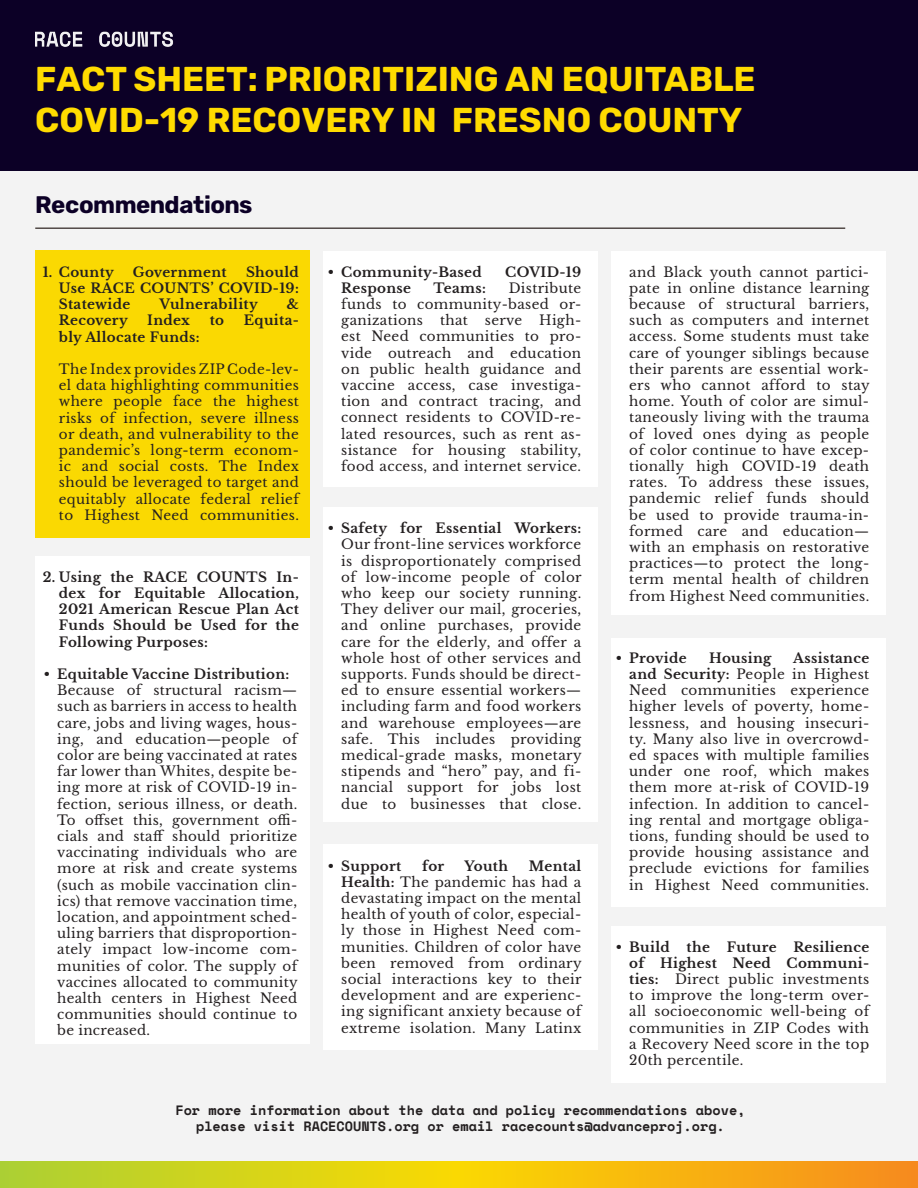
<style>
.page{position:relative;width:918px;height:1188px;background:#f3f3f3}
.page>*{position:absolute;margin:0;border:0;box-sizing:border-box;transform-origin:0 0}
.t1{font:700 34.5px/41.4px "Rubik";color:#ffdb00}
.t2{font:700 24px "Rubik";letter-spacing:-.025em;color:#0c0026}
.t3{font:13.5px/16.2px "Libre Baskerville";letter-spacing:.02em;color:#231f20;text-align:justify}
.t4{font:700 13.5px/16.2px "Libre Baskerville";letter-spacing:.025em;color:#231f20;text-align:justify}
.t5{font:700 13.5px "Space Mono";color:#231f20}
.s1{font-style:inherit}
.s2{font-weight:700}
</style>
<div class="page">
<svg style="left:0;top:1162px;width:918px;height:26px;background:#e5c215"></svg>
<div style="left:0;top:0;width:918px;height:170px;background:#0c0026"></div>
<img style="left:35px;top:31px;width:138px;height:16px">
<div style="left:35px;top:250px;width:275px;height:287px;background:#fad902"></div>
<div style="left:35px;top:556px;width:275px;height:488px;background:#fff"></div>
<div style="left:323px;top:252px;width:275px;height:235px;background:#fff"></div>
<div style="left:323px;top:508px;width:275px;height:314px;background:#fff"></div>
<div style="left:323px;top:844px;width:275px;height:206px;background:#fff"></div>
<div style="left:611px;top:252px;width:275px;height:363px;background:#fff"></div>
<div style="left:611px;top:638px;width:275px;height:268px;background:#fff"></div>
<div style="left:611px;top:926px;width:275px;height:157px;background:#fff"></div>
<hr style="left:35px;top:227px;width:810px;height:2px;background:#524a47">
<p class="t1" style="left:35px;top:59px;width:722px"><span class="s1">FACT SHEET:</span> PRIORITIZING AN EQUITABLE<br>COVID-19 RECOVERY IN FRESNO COUNTY</p>
<p class="t2" style="left:35px;top:191px;width:219px">Recommendations</p>
<p class="t4" style="left:59px;top:264px;width:242px;text-indent:187px">Should Use RACE COUNTS’ COVID-19:<br>Statewide</p>
<p class="t4" style="left:43px;top:264px;width:73px">1. County</p>
<p class="t4" style="left:133px;top:264px;width:95px">Government</p>
<p class="t4" style="left:159px;top:296px;width:100px">Vulnerability</p>
<p class="t4" style="left:287px;top:296px;width:14px">&amp;</p>
<p class="t4" style="left:59px;top:312px;width:70px">Recovery</p>
<p class="t4" style="left:147px;top:312px;width:44px">Index</p>
<p class="t4" style="left:210px;top:312px;width:16px">to</p>
<p class="t4" style="left:244px;top:312px;width:56px">Equita-</p>
<p class="t4" style="left:59px;top:329px;width:142px">bly Allocate Funds:</p>
<p class="t3" style="left:59px;top:361px;width:242px">The Index provides ZIP Code-lev&shy;el data highlighting communities where people face the highest risks of infection, severe illness or death, and vulnerability to the pandemic’s long-term econom&shy;ic and social costs. The Index should be leveraged to target and equitably allocate federal relief to Highest Need communities.</p>
<p class="t4" style="left:59px;top:569px;width:242px;text-indent:-16px">2. Using the RACE COUNTS In&shy;dex for Equitable Allocation, 2021 American Rescue Plan Act Funds Should be Used for the Following Purposes:</p>
<p class="t3" style="left:57px;top:666px;width:242px;text-align:left;text-indent:-14px"><span class="s2">• Equitable Vaccine Distribution:<br></span>Because of structural racism— such as barriers in access to health care, jobs and living wages, hous&shy;ing, and education—people of color are being vaccinated at rates far lower than Whites, despite be&shy;ing more at risk of COVID-19 in&shy;fection, serious illness, or death.<br>To offset this, government offi&shy;cials and staff should prioritize vaccinating individuals who are more at risk and create systems (such as mobile vaccination clin&shy;ics) that remove vaccination time, location, and appointment sched&shy;uling barriers that disproportion&shy;ately impact low-income com&shy;munities of color. The supply of vaccines allocated to community health centers in Highest Need communities should continue to be increased.</p>
<p class="t4" style="left:328px;top:264px;width:156px">• Community-Based</p>
<p class="t4" style="left:505px;top:264px;width:78px">COVID-19</p>
<p class="t4" style="left:341px;top:280px;width:71px">Response</p>
<p class="t4" style="left:433px;top:280px;width:54px">Teams:</p>
<p class="t3" style="left:341px;top:280px;width:242px;text-indent:167px">Distribute funds to community-based or&shy;ganizations</p>
<p class="t3" style="left:341px;top:312px;width:242px;text-indent:198px">High&shy;est Need communities to pro&shy;vide outreach and education on public health guidance and vaccine access, case investiga&shy;tion and contract tracing, and connect residents to COVID-re&shy;lated resources, such as rent as&shy;sistance for housing stability, food access, and internet service.</p>
<p class="t3" style="left:440px;top:312px;width:29px">that</p>
<p class="t3" style="left:485px;top:312px;width:39px">serve</p>
<p class="t3" style="left:341px;top:520px;width:242px;text-indent:-14px"><span class="s2">• Safety for Essential Workers:<br></span>Our front-line services workforce is disproportionately comprised of low-income people of color who keep our society running.<br>They deliver our mail, groceries, and online purchases, provide care for the elderly, and offer a whole host of other services and supports. Funds should be direct&shy;ed to ensure essential workers— including farm and food workers and warehouse employees—are safe. This includes providing medical-grade masks, monetary stipends and “hero” pay, and fi&shy;nancial support for jobs lost due to businesses that close.</p>
<p class="t4" style="left:328px;top:858px;width:75px">• Support</p>
<p class="t4" style="left:422px;top:858px;width:24px">for</p>
<p class="t4" style="left:464px;top:858px;width:45px">Youth</p>
<p class="t3" style="left:341px;top:858px;width:242px;text-indent:188px"><span class="s2">Mental Health:</span> The pandemic has had a devastating impact on the mental health of youth of color, especial&shy;ly those in Highest Need com&shy;munities. Children of color have been removed from ordinary social interactions key to their development and are experienc&shy;ing significant anxiety because of extreme isolation. Many Latinx</p>
<p class="t3" style="left:629px;top:264px;width:242px">and Black youth cannot partici&shy;pate in online distance learning because of structural barriers, such as computers and internet access. Some students must take care of younger siblings because their parents are essential work&shy;ers who cannot afford to stay home. Youth of color are simul&shy;taneously living with the trauma of loved ones dying as people of color continue to have excep&shy;tionally high COVID-19 death rates. To address these issues, pandemic relief funds should be used to provide trauma-in&shy;formed care and education— with an emphasis on restorative practices—to protect the long&shy;term mental health of children from Highest Need communities.</p>
<p class="t4" style="left:616px;top:650px;width:72px">• Provide</p>
<p class="t4" style="left:709px;top:650px;width:64px">Housing</p>
<p class="t3" style="left:629px;top:650px;width:242px;text-indent:164px"><span class="s2">Assistance and Security:</span> People in Highest Need communities experience higher levels of poverty, home&shy;lessness, and housing insecuri&shy;ty. Many also live in overcrowd&shy;ed spaces with multiple families under one roof, which makes them more at-risk of COVID-19 infection. In addition to cancel&shy;ing rental and mortgage obliga&shy;tions, funding should be used to provide housing assistance and preclude evictions for families in Highest Need communities.</p>
<p class="t3" style="left:629px;top:939px;width:242px;text-indent:-14px"><span class="s2">• Build the Future Resilience of Highest Need Communi&shy;ties:</span> Direct public investments to improve the long-term over&shy;all socioeconomic well-being of communities in ZIP Codes with a Recovery Need score in the top 20th percentile.</p>
<p class="t5" style="left:175px;top:1100px;width:572px">For more information about the data and policy recommendations above,</p>
<p class="t5" style="left:196px;top:1116px;width:530px">please visit RACECOUNTS.org or email racecounts@advanceproj.org.</p>
</div>
